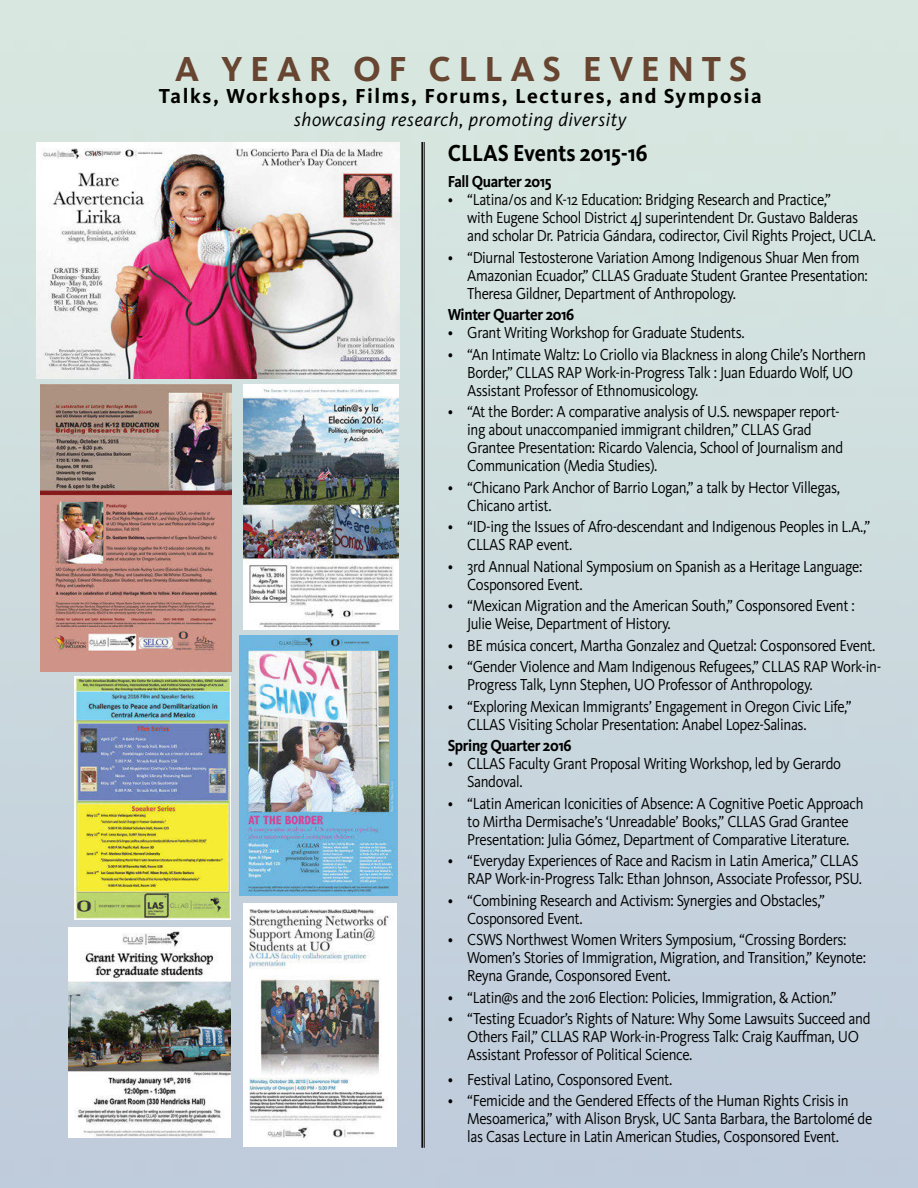
<style>
.page{position:relative;width:918px;height:1188px;background:#fff}
.page>*{position:absolute;margin:0;border:0;box-sizing:border-box;transform-origin:0 0}
.t1{font:700 36px "Kievit Pro";letter-spacing:.21em;color:#674530}
.t2{font:700 24px "Kievit Pro";color:#000;scale:.9 1}
.t3{font:700 21px "Kievit Pro";letter-spacing:.075em;color:#000}
.t4{font:italic 19.5px "Kievit Pro";letter-spacing:.025em;color:#000}
.t5{font:16.5px/18px "Kievit Pro";letter-spacing:-.025em;color:#000;scale:.9 1}
.t6{font:700 16.5px "Kievit Pro";letter-spacing:-.025em;color:#000;scale:.9 1}
</style>
<div class="page">
<img style="left:0;top:0;width:918px;height:1188px">
<img style="left:40px;top:385px;width:192px;height:287px">
<img style="left:244px;top:384px;width:155px;height:245px">
<img style="left:36px;top:143px;width:364px;height:235px">
<img style="left:68px;top:927px;width:163px;height:210px">
<img style="left:74px;top:677px;width:157px;height:242px">
<img style="left:244px;top:903px;width:153px;height:243px">
<img style="left:239px;top:636px;width:158px;height:259px">
<hr style="left:421px;top:142px;width:2px;height:1006px;background:#000">
<hr style="left:424px;top:142px;width:1px;height:1006px;background:#000">
<h1 class="t1" style="left:175px;top:47px;width:574px">A YEAR OF CLLAS EVENTS</h1>
<p class="t3" style="left:159px;top:84px;width:604px">Talks, Workshops, Films, Forums, Lectures, and Symposia</p>
<p class="t4" style="left:294px;top:108px;width:334px">showcasing research, promoting diversity</p>
<h2 class="t2" style="left:448px;top:138px;width:224px">CLLAS Events 2015-16</h2>
<p class="t6" style="left:448px;top:172px;width:117px">Fall Quarter 2015</p>
<p class="t5" style="left:467px;top:190px;width:456px;text-indent:-19px">• “Latina/os and K-12 Education: Bridging Research and Practice,”<br>with Eugene School District 4J superintendent Dr. Gustavo Balderas and scholar Dr. Patricia Gándara, codirector, Civil Rights Project, UCLA.</p>
<p class="t5" style="left:467px;top:248px;width:447px;text-indent:-19px">• “Diurnal Testosterone Variation Among Indigenous Shuar Men from<br>Amazonian Ecuador,” CLLAS Graduate Student Grantee Presentation:<br>Theresa Gildner, Department of Anthropology.</p>
<p class="t6" style="left:448px;top:305px;width:142px">Winter Quarter 2016</p>
<p class="t5" style="left:448px;top:323px;width:331px">• Grant Writing Workshop for Graduate Students.</p>
<p class="t5" style="left:467px;top:345px;width:445px;text-indent:-19px">• “An Intimate Waltz: Lo Criollo via Blackness in along Chile’s Northern<br>Border,” CLLAS RAP Work-in-Progress Talk : Juan Eduardo Wolf, UO<br>Assistant Professor of Ethnomusicology.</p>
<p class="t5" style="left:467px;top:403px;width:419px;text-indent:-19px">• “At the Border: A comparative analysis of U.S. newspaper report&shy;ing about unaccompanied immigrant children,” CLLAS Grad Grantee Presentation: Ricardo Valencia, School of Journalism and Communication (Media Studies).</p>
<p class="t5" style="left:467px;top:478px;width:416px;text-indent:-19px">• “Chicano Park Anchor of Barrio Logan,” a talk by Hector Villegas,<br>Chicano artist.</p>
<p class="t5" style="left:467px;top:518px;width:450px;text-indent:-19px">• “ID-ing the Issues of Afro-descendant and Indigenous Peoples in L.A.,”<br>CLLAS RAP event.</p>
<p class="t5" style="left:467px;top:557px;width:441px;text-indent:-19px">• 3rd Annual National Symposium on Spanish as a Heritage Language:<br>Cosponsored Event.</p>
<p class="t5" style="left:467px;top:597px;width:432px;text-indent:-19px">• “Mexican Migration and the American South,” Cosponsored Event :<br>Julie Weise, Department of History.</p>
<p class="t5" style="left:448px;top:636px;width:477px">• BE música concert, Martha Gonzalez and Quetzal: Cosponsored Event.</p>
<p class="t5" style="left:467px;top:658px;width:462px;text-indent:-19px">• “Gender Violence and Mam Indigenous Refugees,” CLLAS RAP Work-in-<br>Progress Talk, Lynn Stephen, UO Professor of Anthropology.</p>
<p class="t5" style="left:467px;top:697px;width:429px;text-indent:-19px">• “Exploring Mexican Immigrants’ Engagement in Oregon Civic Life,”<br>CLLAS Visiting Scholar Presentation: Anabel Lopez-Salinas.</p>
<p class="t6" style="left:448px;top:736px;width:139px">Spring Quarter 2016</p>
<p class="t5" style="left:467px;top:755px;width:417px;text-indent:-19px">• CLLAS Faculty Grant Proposal Writing Workshop, led by Gerardo<br>Sandoval.</p>
<p class="t5" style="left:448px;top:794px;width:463px;text-align:center">• “Latin American Iconicities of Absence: A Cognitive Poetic Approach to Mirtha Dermisache’s ‘Unreadable’ Books,” CLLAS Grad Grantee<br>Presentation: Julia Gómez, Department of Comparative Literature.</p>
<p class="t5" style="left:448px;top:852px;width:462px;text-align:right">• “Everyday Experiences of Race and Racism in Latin America,” CLLAS<br>RAP Work-in-Progress Talk: Ethan Johnson, Associate Professor, PSU.</p>
<p class="t5" style="left:467px;top:891px;width:399px;text-indent:-19px">• “Combining Research and Activism: Synergies and Obstacles,”<br>Cosponsored Event.</p>
<p class="t5" style="left:467px;top:931px;width:445px;text-indent:-19px">• CSWS Northwest Women Writers Symposium, “Crossing Borders:<br>Women’s Stories of Immigration, Migration, and Transition,” Keynote:<br>Reyna Grande, Cosponsored Event.</p>
<p class="t5" style="left:448px;top:988px;width:434px">• “Latin@s and the 2016 Election: Policies, Immigration, &amp; Action.”</p>
<p class="t5" style="left:467px;top:1010px;width:450px;text-indent:-19px">• “Testing Ecuador’s Rights of Nature: Why Some Lawsuits Succeed and<br>Others Fail,” CLLAS RAP Work-in-Progress Talk: Craig Kauffman, UO<br>Assistant Professor of Political Science.</p>
<p class="t5" style="left:448px;top:1070px;width:251px">• Festival Latino, Cosponsored Event.</p>
<p class="t5" style="left:467px;top:1092px;width:452px;text-indent:-19px">• “Femicide and the Gendered Effects of the Human Rights Crisis in<br>Mesoamerica,” with Alison Brysk, UC Santa Barbara, the Bartolomé de las Casas Lecture in Latin American Studies, Cosponsored Event.</p>
</div>
